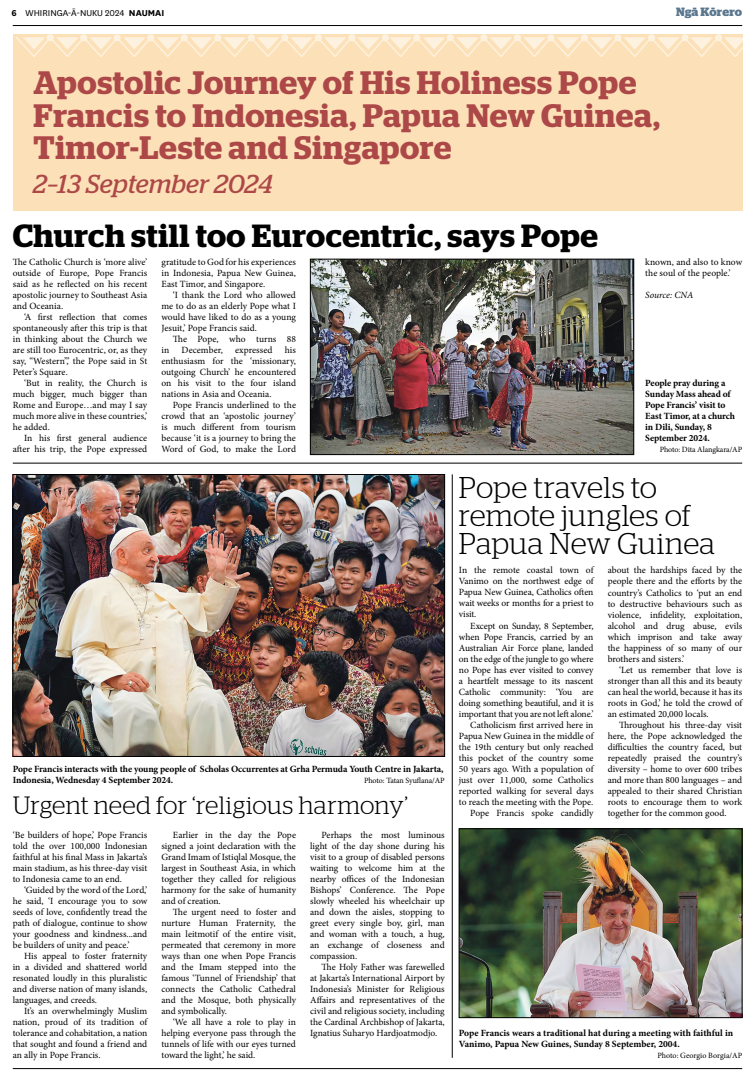
<style>
.page{position:relative;width:755px;height:1078px;background:#fff}
.page>*{position:absolute;margin:0;border:0;box-sizing:border-box;transform-origin:0 0}
.t1{font:600 32.4px/32.4px "Stag";letter-spacing:.015em;color:#ad4848}
.t2{font:600 32px "Stag";letter-spacing:.015em;color:#000}
.t3{font:300 30px/28px "Stag";color:#000}
.t4{font:italic 25.9px "Stag";letter-spacing:.01em;color:#ad4848}
.t5{font:300 25px "Stag";letter-spacing:.005em;color:#000}
.t6{font:700 12px "Stag";letter-spacing:.005em;color:#5b778f}
.t7{font:10px "National";color:#000}
.t8{font:9.5px/11px "Minion Pro";letter-spacing:-.005em;color:#000;text-align:justify}
.t9{font:700 9.5px/11px "Minion Pro";letter-spacing:-.01em;color:#000}
.t10{font:italic 9.5px "Minion Pro";letter-spacing:-.005em;color:#000}
.t11{font:8px "Minion Pro";letter-spacing:-.01em;color:#000}
.s1{font-weight:700}
</style>
<div class="page">
<hr style="left:13px;top:25px;width:728px;height:1px;background:#000">
<hr style="left:13px;top:1068px;width:728px;height:1px;background:#000">
<div style="left:13px;top:34px;width:728px;height:176px;background:#fce1b8"></div>
<div style="left:8px;top:456px;width:739px;height:13px;background:#000;opacity:.08"></div>
<hr style="left:13px;top:463px;width:728px;height:1px;background:#000">
<img style="left:15px;top:476px;width:427px;height:278px">
<div style="left:13px;top:474px;width:431px;height:282px;border:1px solid #000"></div>
<img style="left:460px;top:830px;width:279px;height:185px">
<div style="left:458px;top:828px;width:283px;height:189px;border:1px solid #000"></div>
<div style="left:445px;top:469px;width:13px;height:593px;background:#000;opacity:.08"></div>
<hr style="left:451px;top:474px;width:1px;height:583px;background:#000">
<img style="left:312px;top:261px;width:319px;height:191px">
<div style="left:310px;top:259px;width:323px;height:195px;border:1px solid #000"></div>
<svg style="left:16px;top:34px;width:727px;height:23px"></svg>
<p class="t7" style="left:11px;top:7px;width:154px"><span class="s1">6</span> WHIRINGA-Ā-NUKU 2024 <span class="s1">NAUMAI</span></p>
<p class="t6" style="left:675px;top:5px;width:68px">Ngā Kōrero</p>
<h1 class="t1" style="left:34px;top:66px;width:627px">Apostolic Journey of His Holiness Pope<br>Francis to Indonesia, Papua New Guinea,<br>Timor-Leste and Singapore</h1>
<h3 class="t4" style="left:34px;top:169px;width:240px">2–13 September 2024</h3>
<h2 class="t2" style="left:13px;top:217px;width:586px">Church still too Eurocentric, says Pope</h2>
<p class="t8" style="left:13px;top:257px;width:136px">The Catholic Church is ‘more alive’ outside of Europe, Pope Francis said as he reflected on his recent apostolic journey to Southeast Asia and Oceania.</p>
<p class="t8" style="left:13px;top:312px;width:136px;text-indent:11px">‘A first reflection that comes spontaneously after this trip is that in thinking about the Church we are still too Eurocentric, or, as they say, “Western”,’ the Pope said in St Peter’s Square.</p>
<p class="t8" style="left:13px;top:378px;width:136px;text-indent:11px">‘But in reality, the Church is much bigger, much bigger than Rome and Europe…and may I say much more alive in these countries,’ he added.</p>
<p class="t8" style="left:13px;top:433px;width:136px;text-align:right">In his first general audience after his trip, the Pope expressed</p>
<p class="t8" style="left:161px;top:257px;width:136px">gratitude to God for his experiences in Indonesia, Papua New Guinea, East Timor, and Singapore.</p>
<p class="t8" style="left:161px;top:290px;width:136px;text-indent:11px">‘I thank the Lord who allowed me to do as an elderly Pope what I would have liked to do as a young Jesuit,’ Pope Francis said.</p>
<p class="t8" style="left:173px;top:334px;width:125px">The Pope, who turns 88</p>
<p class="t8" style="left:161px;top:345px;width:9px">in</p>
<p class="t8" style="left:181px;top:345px;width:43px">December,</p>
<p class="t8" style="left:235px;top:345px;width:39px">expressed</p>
<p class="t8" style="left:161px;top:345px;width:136px;text-indent:123px">his enthusiasm for the ‘missionary, outgoing Church’ he encountered on his visit to the four island nations in Asia and Oceania.</p>
<p class="t8" style="left:161px;top:400px;width:136px;text-indent:11px">Pope Francis underlined to the crowd that an ‘apostolic journey’ is much different from tourism because ‘it is a journey to bring the Word of God, to make the Lord</p>
<p class="t8" style="left:644px;top:257px;width:98px">known, and also to know the soul of the people.’</p>
<p class="t10" style="left:644px;top:289px;width:50px">Source: CNA</p>
<p class="t9" style="left:644px;top:377px;width:91px">People pray during a<br>Sunday Mass ahead of<br>Pope Francis’ visit to<br>East Timor, at a church in Dili, Sunday, 8<br>September 2024.</p>
<p class="t11" style="left:659px;top:444px;width:84px">Photo: Dita Alangkara/AP</p>
<p class="t9" style="left:13px;top:762px;width:432px">Pope Francis interacts with the young people of Scholas Occurrentes at Grha Permuda Youth Centre in Jakarta,<br>Indonesia, Wednesday 4 September 2024.</p>
<p class="t11" style="left:364px;top:774px;width:82px">Photo: Tatan Syuflana/AP</p>
<h3 class="t5" style="left:13px;top:790px;width:396px">Urgent need for ‘religious harmony’</h3>
<p class="t8" style="left:13px;top:829px;width:136px">‘Be builders of hope,’ Pope Francis told the over 100,000 Indonesian faithful at his final Mass in Jakarta’s main stadium, as his three-day visit to Indonesia came to an end.</p>
<p class="t8" style="left:13px;top:884px;width:136px;text-indent:11px">‘Guided by the word of the Lord,’ he said, ‘I encourage you to sow seeds of love, confidently tread the path of dialogue, continue to show your goodness and kindness...and be builders of unity and peace.’</p>
<p class="t8" style="left:13px;top:950px;width:136px;text-indent:11px">His appeal to foster fraternity in a divided and shattered world resonated loudly in this pluralistic and diverse nation of many islands, languages, and creeds.</p>
<p class="t8" style="left:13px;top:1005px;width:136px;text-indent:11px">It’s an overwhelmingly Muslim nation, proud of its tradition of tolerance and cohabitation, a nation that sought and found a friend and an ally in Pope Francis.</p>
<p class="t8" style="left:161px;top:829px;width:136px;text-indent:11px">Earlier in the day the Pope signed a joint declaration with the Grand Imam of Istiqlal Mosque, the largest in Southeast Asia, in which together they called for religious harmony for the sake of humanity and of creation.</p>
<p class="t8" style="left:161px;top:906px;width:136px;text-indent:11px">The urgent need to foster and nurture Human Fraternity, the main leitmotif of the entire visit, permeated that ceremony in more ways than one when Pope Francis and the Imam stepped into the famous ‘Tunnel of Friendship’ that connects the Catholic Cathedral and the Mosque, both physically and symbolically.</p>
<p class="t8" style="left:161px;top:1016px;width:136px;text-indent:11px">‘We all have a role to play in helping everyone pass through the tunnels of life with our eyes turned toward the light,’ he said.</p>
<p class="t8" style="left:310px;top:829px;width:136px;text-indent:11px">Perhaps the most luminous light of the day shone during his visit to a group of disabled persons waiting to welcome him at the nearby offices of the Indonesian Bishops’ Conference. The Pope slowly wheeled his wheelchair up and down the aisles, stopping to greet every single boy, girl, man and woman with a touch, a hug, an exchange of closeness and compassion.</p>
<p class="t8" style="left:310px;top:961px;width:136px;text-indent:11px">The Holy Father was farewelled at Jakarta’s International Airport by Indonesia’s Minister for Religious Affairs and representatives of the civil and religious society, including the Cardinal Archbishop of Jakarta, Ignatius Suharyo Hardjoatmodjo.</p>
<h3 class="t3" style="left:458px;top:473px;width:257px">Pope travels to remote jungles of<br>Papua New Guinea</h3>
<p class="t8" style="left:458px;top:565px;width:136px">In the remote coastal town of Vanimo on the northwest edge of Papua New Guinea, Catholics often wait weeks or months for a priest to visit.</p>
<p class="t8" style="left:458px;top:620px;width:136px;text-align:right">Except on Sunday, 8 September, when Pope Francis, carried by an Australian Air Force plane, landed on the edge of the jungle to go where no Pope has ever visited to convey a heartfelt message to its nascent Catholic community: ‘You are doing something beautiful, and it is important that you are not left alone.’ Catholicism first arrived here in Papua New Guinea in the middle of the 19th century but only reached this pocket of the country some 50 years ago. With a population of just over 11,000, some Catholics reported walking for several days to reach the meeting with the Pope.<br>Pope Francis spoke candidly</p>
<p class="t8" style="left:607px;top:565px;width:136px">about the hardships faced by the people there and the efforts by the country’s Catholics to ‘put an end to destructive behaviours such as violence, infidelity, exploitation, alcohol and drug abuse, evils which imprison and take away the happiness of so many of our brothers and sisters.’</p>
<p class="t8" style="left:607px;top:664px;width:136px;text-indent:11px">‘Let us remember that love is stronger than all this and its beauty can heal the world, because it has its roots in God,’ he told the crowd of an estimated 20,000 locals.</p>
<p class="t8" style="left:607px;top:719px;width:136px;text-indent:11px">Throughout his three-day visit here, the Pope acknowledged the difficulties the country faced, but repeatedly praised the country’s diversity – home to over 600 tribes and more than 800 languages – and appealed to their shared Christian roots to encourage them to work together for the common good.</p>
<p class="t9" style="left:458px;top:1026px;width:275px">Pope Francis wears a traditional hat during a meeting with faithful in<br>Vanimo, Papua New Guines, Sunday 8 September, 2004.</p>
<p class="t11" style="left:657px;top:1049px;width:86px">Photo: Georgio Borgia/AP</p>
</div>
